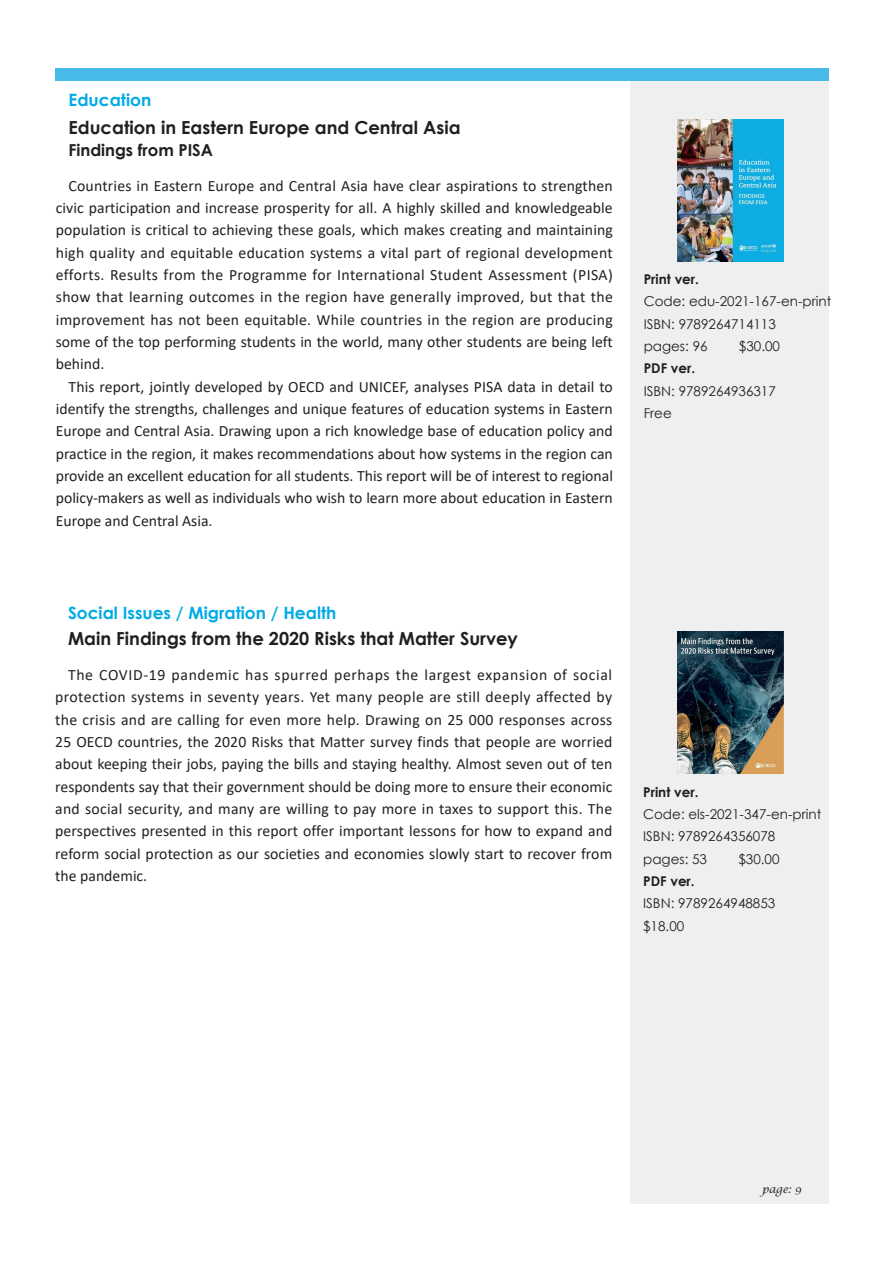
<style>
.page{position:relative;width:893px;height:1263px;background:#fff}
.page>*{position:absolute;margin:0;border:0;box-sizing:border-box;transform-origin:0 0}
.t1{font:700 18px "Century Gothic";color:#231f20}
.t2{font:700 16.95px "Century Gothic";color:#00abe5}
.t3{font:700 16.5px "Century Gothic";color:#231f20}
.t4{font:15.75px/22.4px "Calibri";color:#231f20;text-align:justify}
.t5{font:13.5px "Century Gothic";color:#231f20}
.t6{font:700 13.5px "Century Gothic";color:#231f20}
.t7{font:italic 10.65px "Lucida Calligraphy";color:#231f20}
</style>
<div class="page">
<div style="left:55px;top:69px;width:774px;height:12px;background:#47baea"></div>
<div style="left:630px;top:81px;width:198px;height:1122px;background:#efeff0"></div>
<img style="left:677px;top:120px;width:106px;height:141px">
<img style="left:677px;top:631px;width:106px;height:142px">
<p class="t2" style="left:69px;top:87px;width:84px">Education</p>
<p class="t1" style="left:69px;top:114px;width:394px">Education in Eastern Europe and Central Asia</p>
<p class="t3" style="left:69px;top:137px;width:146px">Findings from PISA</p>
<p class="t4" style="left:56px;top:174px;width:558px;text-indent:13px">Countries in Eastern Europe and Central Asia have clear aspirations to strengthen civic participation and increase prosperity for all. A highly skilled and knowledgeable population is critical to achieving these goals, which makes creating and maintaining high quality and equitable education systems a vital part of regional development efforts. Results from the Programme for International Student Assessment (PISA) show that learning outcomes in the region have generally improved, but that the improvement has not been equitable. While countries in the region are producing some of the top performing students in the world, many other students are being left behind.</p>
<p class="t4" style="left:56px;top:375px;width:559px;text-indent:13px">This report, jointly developed by OECD and UNICEF, analyses PISA data in detail to identify the strengths, challenges and unique features of education systems in Eastern Europe and Central Asia. Drawing upon a rich knowledge base of education policy and practice in the region, it makes recommendations about how systems in the region can provide an excellent education for all students. This report will be of interest to regional policy-makers as well as individuals who wish to learn more about education in Eastern Europe and Central Asia.</p>
<p class="t2" style="left:68px;top:600px;width:270px">Social Issues / Migration / Health</p>
<p class="t1" style="left:68px;top:625px;width:451px">Main Findings from the 2020 Risks that Matter Survey</p>
<p class="t4" style="left:55px;top:663px;width:559px;text-indent:13px">The COVID-19 pandemic has spurred perhaps the largest expansion of social protection systems in seventy years. Yet many people are still deeply affected by the crisis and are calling for even more help. Drawing on 25 000 responses across 25 OECD countries, the 2020 Risks that Matter survey finds that people are worried about keeping their jobs, paying the bills and staying healthy. Almost seven out of ten respondents say that their government should be doing more to ensure their economic and social security, and many are willing to pay more in taxes to support this. The perspectives presented in this report offer important lessons for how to expand and reform social protection as our societies and economies slowly start to recover from the pandemic.</p>
<p class="t6" style="left:644px;top:269px;width:57px">Print ver.</p>
<p class="t5" style="left:644px;top:292px;width:189px">Code: edu-2021-167-en-print</p>
<p class="t5" style="left:644px;top:314px;width:134px">ISBN: 9789264714113</p>
<p class="t5" style="left:644px;top:337px;width:65px">pages: 96</p>
<p class="t5" style="left:739px;top:337px;width:43px">$30.00</p>
<p class="t6" style="left:644px;top:358px;width:53px">PDF ver.</p>
<p class="t5" style="left:644px;top:381px;width:134px">ISBN: 9789264936317</p>
<p class="t5" style="left:644px;top:404px;width:30px">Free</p>
<p class="t6" style="left:643px;top:782px;width:57px">Print ver.</p>
<p class="t5" style="left:643px;top:805px;width:180px">Code: els-2021-347-en-print</p>
<p class="t5" style="left:643px;top:827px;width:134px">ISBN: 9789264356078</p>
<p class="t5" style="left:643px;top:849px;width:65px">pages: 53</p>
<p class="t5" style="left:738px;top:849px;width:43px">$30.00</p>
<p class="t6" style="left:643px;top:871px;width:53px">PDF ver.</p>
<p class="t5" style="left:643px;top:894px;width:134px">ISBN: 9789264948853</p>
<p class="t5" style="left:643px;top:916px;width:43px">$18.00</p>
<p class="t7" style="left:758px;top:1179px;width:41px">page: 9</p>
<p class="t7" style="left:762px;top:1183px;width:41px">page: 9</p>
</div>
